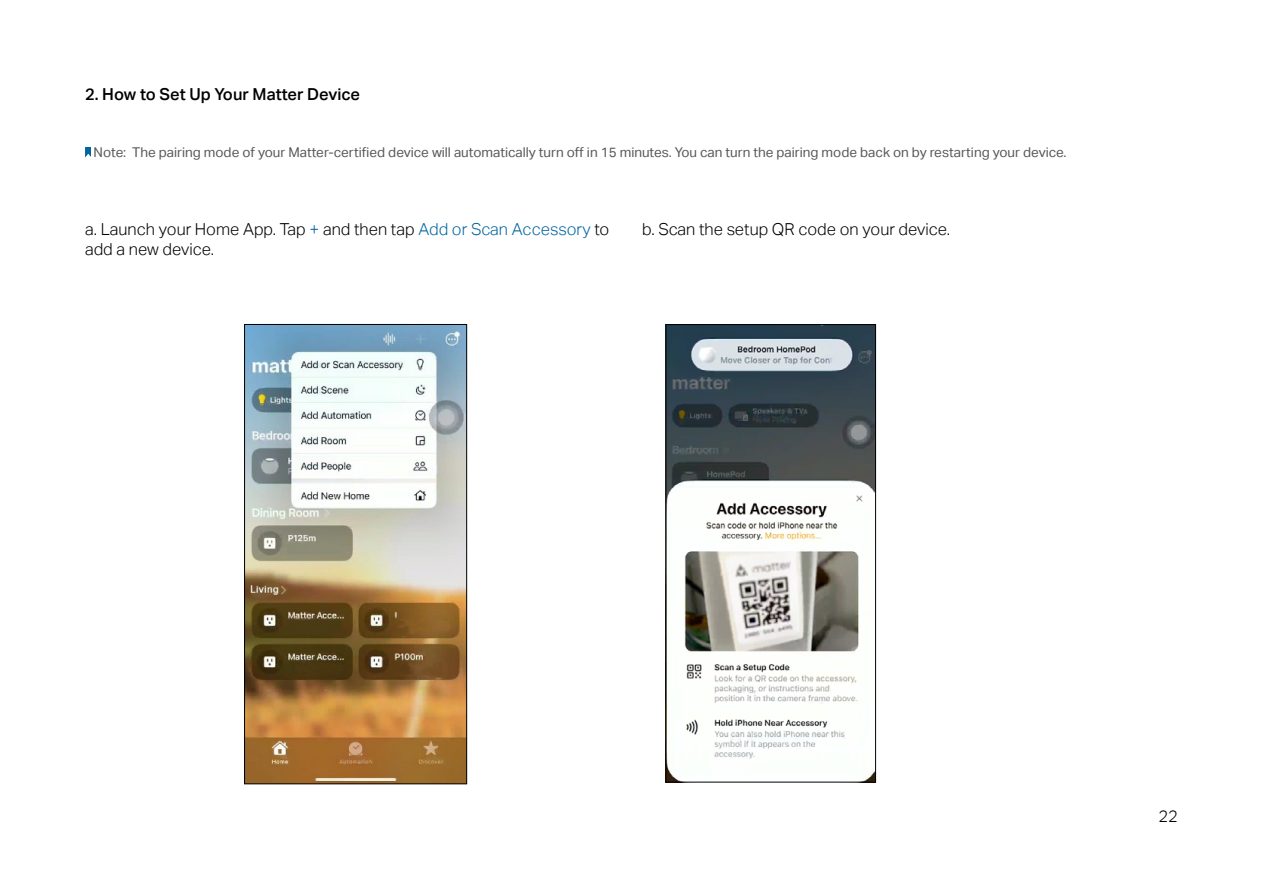
<style>
.page{position:relative;width:1263px;height:893px;background:#fff}
.page>*{position:absolute;margin:0;border:0;box-sizing:border-box;transform-origin:0 0}
.t1{font:16.5px "TP Link Aktiv Light";color:#000}
.t2{font:16.5px "TP Link Aktiv Medium";color:#000}
.t3{font:13.5px "TP Link Aktiv Regular";color:#595757}
.s1{color:#0065a1}
</style>
<div class="page">
<img style="left:668px;top:326px;width:206px;height:454px">
<div style="left:666px;top:324px;width:210px;height:458px;border:1px solid #000"></div>
<svg style="left:85px;top:147px;width:6px;height:10px"></svg>
<img style="left:246px;top:326px;width:219px;height:456px">
<div style="left:244px;top:324px;width:223px;height:460px;border:1px solid #000"></div>
<p class="t2" style="left:85px;top:84px;width:277px">2. How to Set Up Your Matter Device</p>
<p class="t3" style="left:94px;top:144px;width:974px">Note: The pairing mode of your Matter-certified device will automatically turn off in 15 minutes. You can turn the pairing mode back on by restarting your device.</p>
<p class="t1" style="left:85px;top:219px;width:526px">a. Launch your Home App. Tap <span class="s1">+</span> and then tap <span class="s1">Add or Scan Accessory</span> to</p>
<p class="t1" style="left:642px;top:219px;width:309px">b. Scan the setup QR code on your device.</p>
<p class="t1" style="left:85px;top:239px;width:130px">add a new device.</p>
<p class="t1" style="left:1158px;top:807px;width:21px">22</p>
</div>
